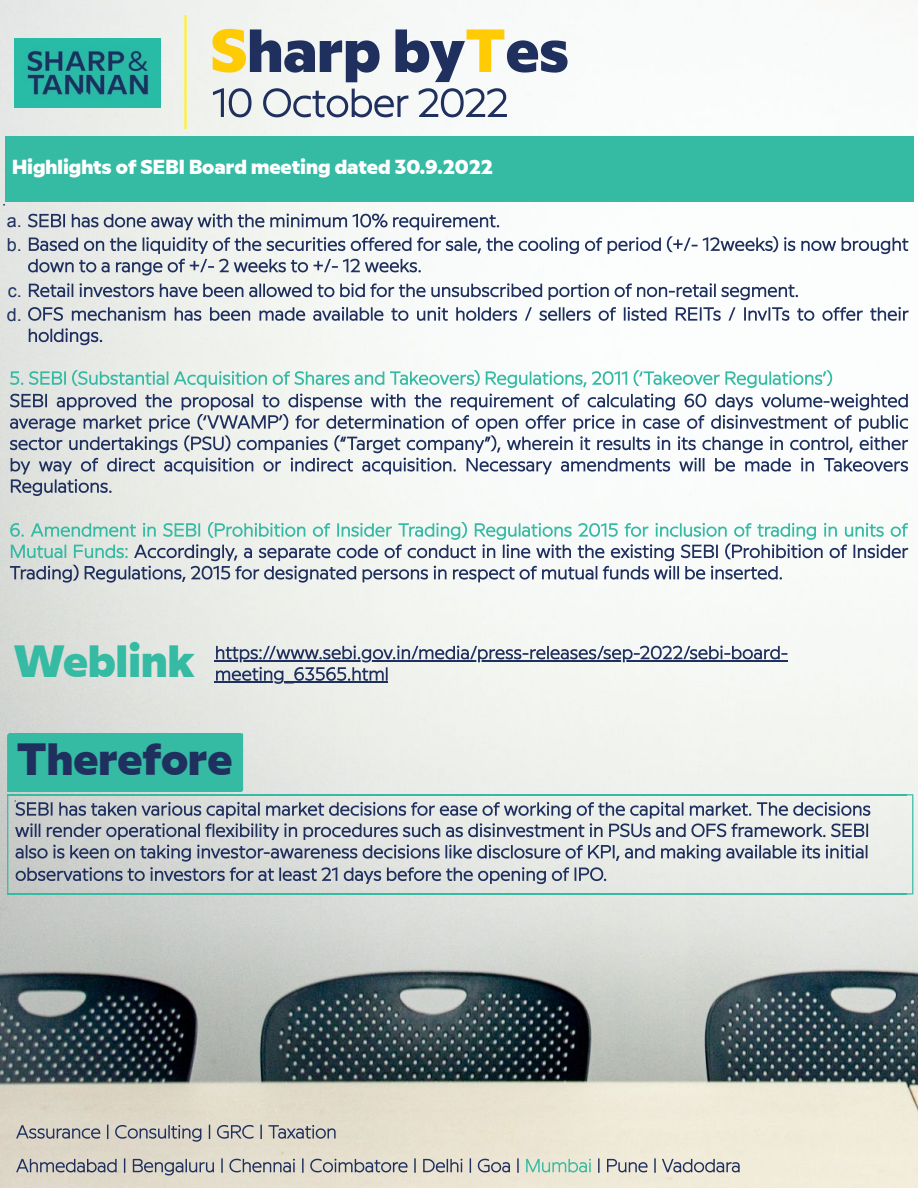
<style>
.page{position:relative;width:918px;height:1188px;background:#fff}
.page>*{position:absolute;margin:0;border:0;box-sizing:border-box;transform-origin:0 0}
.t1{font:800 60.75px "Sharp And Tannan";color:#1f305f}
.t2{font:800 45px "Sharp And Tannan";color:#1f305f}
.t3{font:800 45px "Sharp And Tannan";color:#35baa4}
.t4{font:800 20.25px "Sharp And Tannan";color:#fff}
.s1{color:#ffcb05}
</style>
<div class="page">
<img style="left:0;top:0;width:918px;height:1188px">
<img style="left:173px;top:16px;width:25px;height:112px">
<img style="left:15px;top:38px;width:146px;height:70px">
<svg style="left:16px;top:1158px;width:503px;height:17px;background:#b9b7b4"></svg>
<svg style="left:526px;top:1159px;width:65px;height:13px"></svg>
<svg style="left:598px;top:1158px;width:142px;height:15px;background:#bbbcb9"></svg>
<svg style="left:16px;top:1125px;width:320px;height:17px;background:#b7b5b2"></svg>
<div style="left:6px;top:136px;width:908px;height:65px;background:#35baa4"></div>
<svg style="left:10px;top:370px;width:822px;height:18px"></svg>
<svg style="left:10px;top:394px;width:898px;height:102px"></svg>
<svg style="left:10px;top:522px;width:898px;height:61px"></svg>
<svg style="left:28px;top:214px;width:471px;height:16px"></svg>
<svg style="left:28px;top:236px;width:880px;height:39px"></svg>
<svg style="left:29px;top:283px;width:769px;height:17px"></svg>
<svg style="left:28px;top:307px;width:881px;height:14px"></svg>
<svg style="left:29px;top:328px;width:73px;height:17px"></svg>
<hr style="left:7px;top:893px;width:899px;height:1px;background:#35baa4">
<hr style="left:7px;top:794px;width:899px;height:1px;background:#35baa4">
<svg style="left:905px;top:794px;width:8px;height:100px"></svg>
<svg style="left:7px;top:734px;width:863px;height:159px;background:#bdcfce"></svg>
<hr style="left:214px;top:660px;width:574px;height:2px;background:#1f305f">
<hr style="left:214px;top:682px;width:174px;height:1px;background:#1f305f">
<svg style="left:216px;top:646px;width:571px;height:38px"></svg>
<svg style="left:213px;top:88px;width:294px;height:29px"></svg>
<h1 class="t1" style="left:210px;top:29px;width:360px"><span class="s1">S</span>harp by<span class="s1">T</span>es</h1>
<p class="t4" style="left:12px;top:160px;width:482px">Highlights of SEBI Board meeting dated 30.9.2022</p>
<h2 class="t3" style="left:14px;top:646px;width:183px">Weblink</h2>
<h2 class="t2" style="left:17px;top:744px;width:217px">Therefore</h2>
</div>
